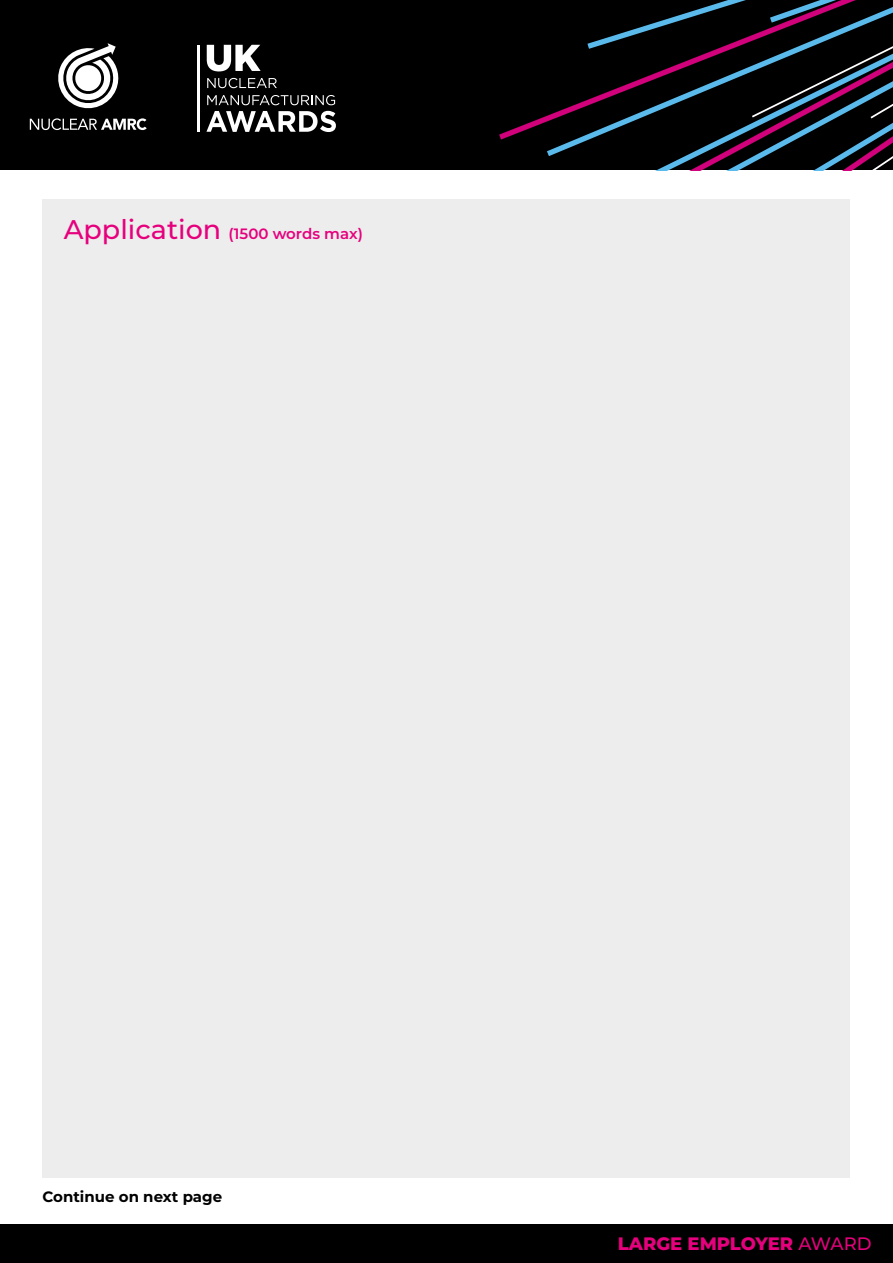
<style>
.page{position:relative;width:893px;height:1263px;background:#fff}
.page>*{position:absolute;margin:0;border:0;box-sizing:border-box;transform-origin:0 0}
.t1{font:800 18px "Montserrat";color:#e6007d}
.t2{font:600 15px "Montserrat";color:#e6007d}
.t3{font:700 15px "Montserrat";color:#000}
.s1{font-weight:500;font-size:27px}
.s2{font-weight:500}
</style>
<div class="page">
<div style="left:0;top:1225px;width:893px;height:38px;background:#000"></div>
<div style="left:0;top:0;width:539px;height:170px;background:#000"></div>
<div style="left:493px;top:0;width:89px;height:144px;background:#000"></div>
<svg style="left:582px;top:0;width:311px;height:170px;background:#171521"></svg>
<svg style="left:207px;top:78px;width:70px;height:10px"></svg>
<svg style="left:207px;top:95px;width:128px;height:10px"></svg>
<svg style="left:206px;top:111px;width:130px;height:21px"></svg>
<svg style="left:207px;top:45px;width:54px;height:26px"></svg>
<hr style="left:197px;top:45px;width:3px;height:87px;background:#fff">
<svg style="left:54px;top:43px;width:67px;height:69px"></svg>
<svg style="left:30px;top:118px;width:117px;height:12px"></svg>
<div style="left:43px;top:200px;width:807px;height:978px;background:#ededed"></div>
<p class="t2" style="left:64px;top:223px;width:301px"><span class="s1">Application</span> (1500 words max)</p>
<p class="t3" style="left:43px;top:1186px;width:181px">Continue on next page</p>
<p class="t1" style="left:618px;top:1230px;width:255px">LARGE EMPLOYER <span class="s2">AWARD</span></p>
</div>
